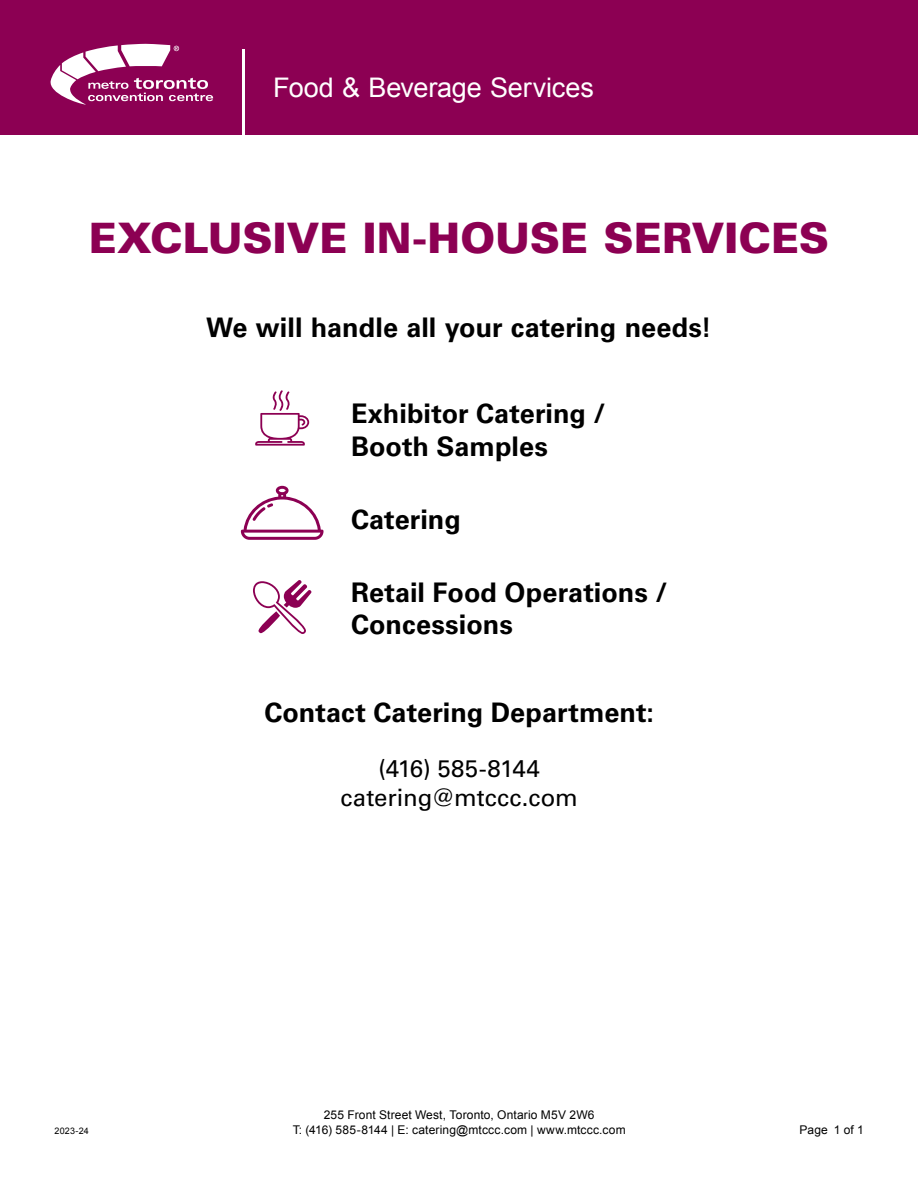
<style>
.page{position:relative;width:918px;height:1188px;background:#fff}
.page>*{position:absolute;margin:0;border:0;box-sizing:border-box;transform-origin:0 0}
.t1{font:900 42px "Univers LT Std";color:#8c0053}
.CTA_-_Flyer{font:700 27px/32.4px "Univers LT Std";color:#000}
.t2{font:27px "Arial";letter-spacing:-.005em;color:#fff}
.CTA_-_Flyer-2{font:24px/28.8px "Univers LT Std";color:#000;text-align:center}
.t3{font:12px "Arial";letter-spacing:.015em;color:#000}
.t4{font:9px "Arial";letter-spacing:.025em;color:#000}
</style>
<div class="page">
<div style="left:0;top:0;width:918px;height:135px;background:#8c0053"></div>
<svg style="left:50px;top:44px;width:163px;height:61px"></svg>
<hr style="left:242px;top:49px;width:2px;height:86px;background:#fff">
<svg style="left:255px;top:390px;width:54px;height:56px"></svg>
<svg style="left:241px;top:486px;width:83px;height:54px"></svg>
<svg style="left:253px;top:580px;width:58px;height:54px"></svg>
<h1 class="t2" style="left:273px;top:70px;width:322px">Food &amp; Beverage Services</h1>
<h1 class="t1" style="left:89px;top:211px;width:742px">EXCLUSIVE IN-HOUSE SERVICES</h1>
<h1 class="CTA_-_Flyer" style="left:206px;top:311px;width:507px">We will handle all your catering needs!</h1>
<p class="CTA_-_Flyer" style="left:351px;top:398px;width:256px">Exhibitor Catering /<br>Booth Samples</p>
<p class="CTA_-_Flyer" style="left:351px;top:503px;width:111px">Catering</p>
<p class="CTA_-_Flyer" style="left:351px;top:576px;width:318px">Retail Food Operations /<br>Concessions</p>
<p class="t4" style="left:54px;top:1125px;width:36px">2023-24</p>
<p class="CTA_-_Flyer" style="left:264px;top:696px;width:391px">Contact Catering Department:</p>
<p class="CTA_-_Flyer-2" style="left:341px;top:755px;width:239px">(416) 585-8144 catering@mtccc.com</p>
<p class="t3" style="left:324px;top:1107px;width:272px">255 Front Street West, Toronto, Ontario M5V 2W6</p>
<p class="t3" style="left:293px;top:1122px;width:335px">T: (416) 585-8144 | E: catering@mtccc.com | www.mtccc.com</p>
<p class="t3" style="left:800px;top:1122px;width:66px">Page 1 of 1</p>
</div>
